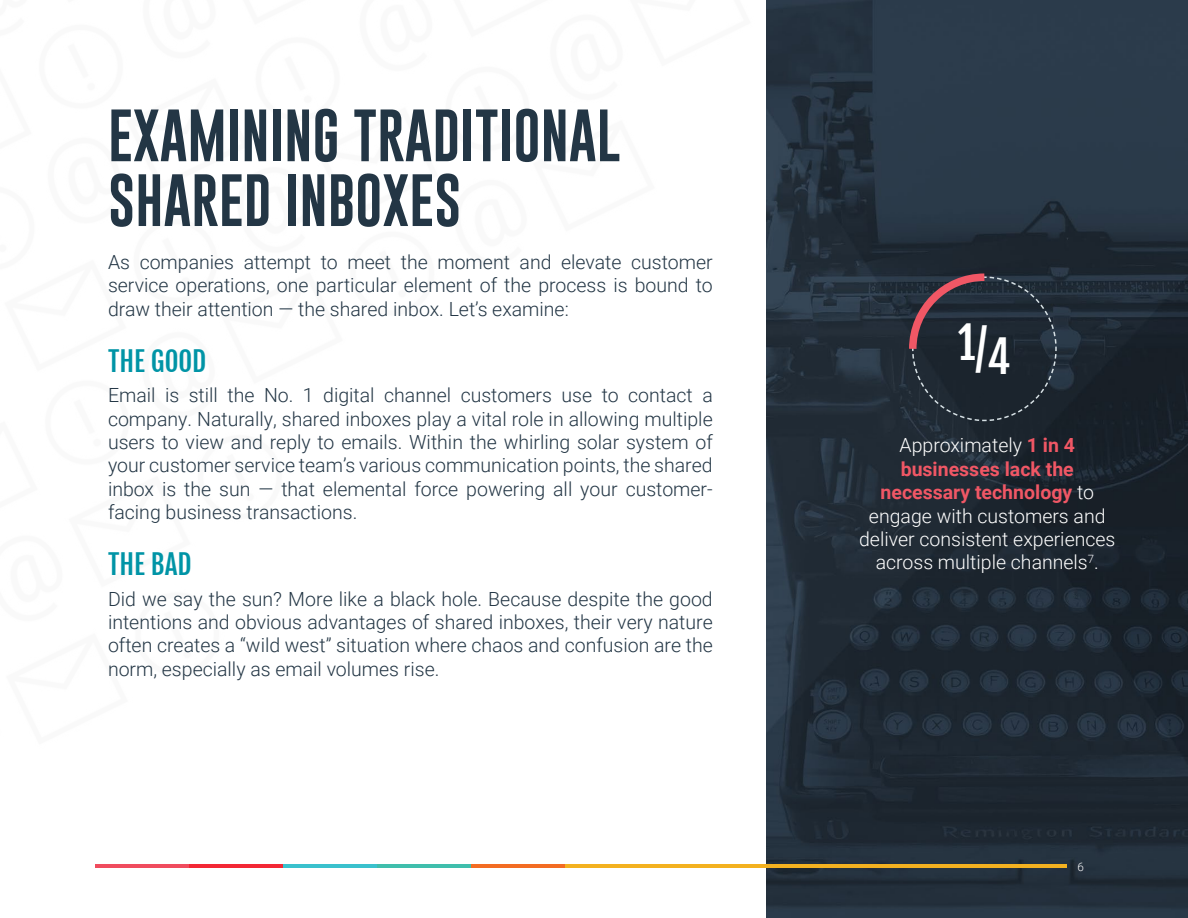
<style>
.page{position:relative;width:1188px;height:918px;background:#fff}
.page>*{position:absolute;margin:0;border:0;box-sizing:border-box;transform-origin:0 0}
.t1{font:54px/64.8px "Gobold";color:#233645}
.t2{font:43.5px "Fjalla One";color:#fff}
.t3{font:27px "Fjalla One";color:#0094a6}
.t4{font:300 19.5px/23.4px "Roboto";color:#233645;text-align:justify}
.t5{font:300 19.5px/23.4px "Roboto";color:#fff;text-align:center}
.t6{font:300 11.7px "Roboto";color:#fff}
.s1{font-weight:700;color:#f05765}
</style>
<div class="page">
<img style="left:767px;top:0;width:421px;height:918px">
<svg style="left:905px;top:270px;width:153px;height:152px;background:#282d37"></svg>
<hr style="left:95px;top:864px;width:95px;height:4px;background:#f04c5e">
<hr style="left:189px;top:864px;width:94px;height:4px;background:#f32735">
<hr style="left:283px;top:864px;width:94px;height:4px;background:#3ac1cd">
<hr style="left:377px;top:864px;width:94px;height:4px;background:#3fbeac">
<hr style="left:471px;top:864px;width:94px;height:4px;background:#f36c23">
<hr style="left:565px;top:864px;width:502px;height:4px;background:#f3b120">
<h1 class="t1" style="left:108px;top:103px;width:514px">EXAMINING TRADITIONAL<br>SHARED INBOXES</h1>
<p class="t4" style="left:108px;top:250px;width:606px">As companies attempt to meet the moment and elevate customer service operations, one particular element of the process is bound to draw their attention — the shared inbox. Let’s examine:</p>
<h3 class="t3" style="left:108px;top:345px;width:100px">THE GOOD</h3>
<p class="t4" style="left:108px;top:383px;width:606px">Email is still the No. 1 digital channel customers use to contact a company. Naturally, shared inboxes play a vital role in allowing multiple users to view and reply to emails. Within the whirling solar system of your customer service team’s various communication points, the shared inbox is the sun — that elemental force powering all your customer&shy;facing business transactions.</p>
<h3 class="t3" style="left:108px;top:548px;width:85px">THE BAD</h3>
<p class="t4" style="left:108px;top:586px;width:606px">Did we say the sun? More like a black hole. Because despite the good intentions and obvious advantages of shared inboxes, their very nature often creates a “wild west” situation where chaos and confusion are the norm, especially as email volumes rise.</p>
<h2 class="t2" style="left:958px;top:322px;width:54px">1/4</h2>
<p class="t5" style="left:859px;top:433px;width:258px">Approximately <span class="s1">1 in 4 businesses lack the necessary technology</span> to engage with customers and deliver consistent experiences across multiple channels<sup>7</sup>.</p>
<p class="t6" style="left:1078px;top:858px;width:8px">6</p>
</div>
